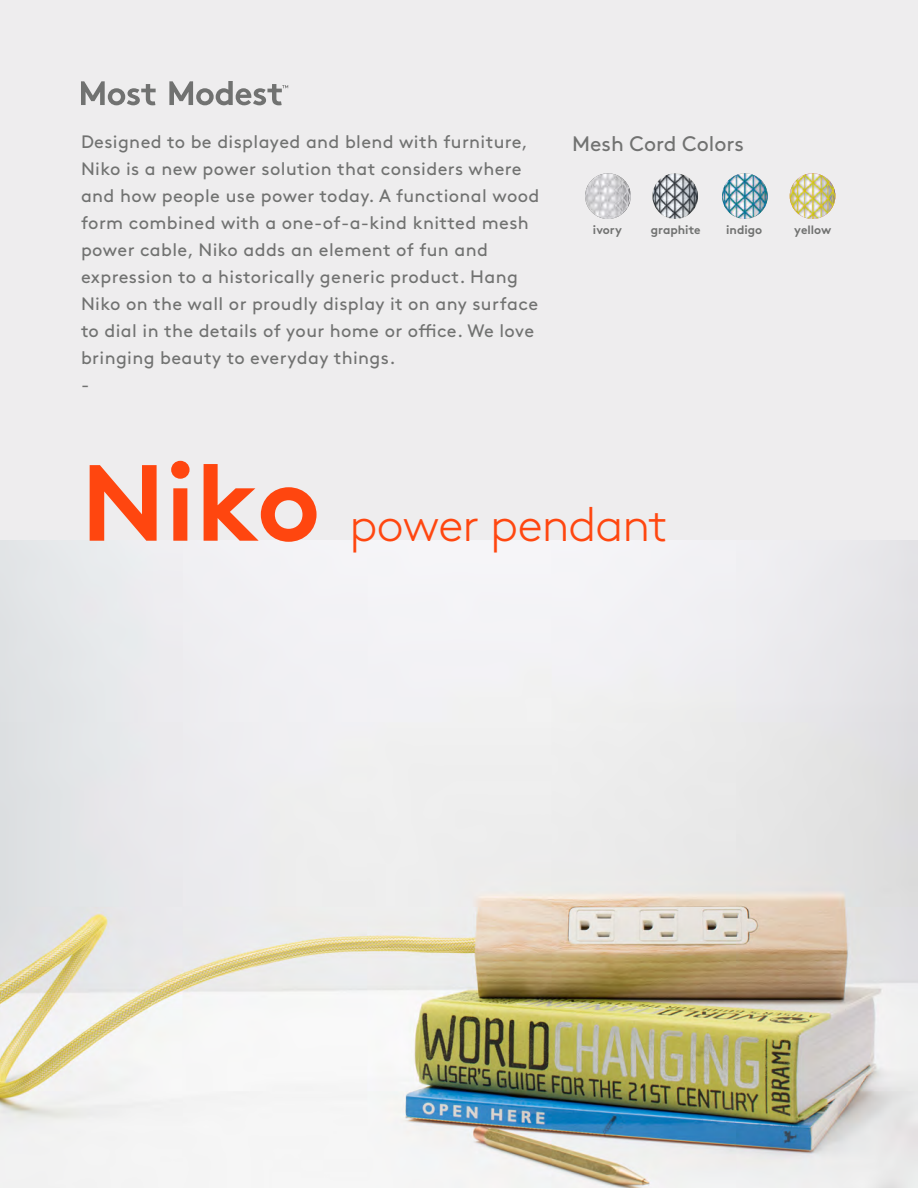
<style>
.page{position:relative;width:918px;height:1188px;background:#fff}
.page>*{position:absolute;margin:0;border:0;box-sizing:border-box;transform-origin:0 0}
.t1{font:700 108px "Brown";color:#ff460f}
.t2{font:300 48px "Brown";letter-spacing:-.02em;color:#ff460f}
.t3{font:21px "Brown";color:#717271}
.t4{font:18px/27px "Brown";letter-spacing:.02em;color:#717271}
.t5{font:700 12px "Brown";color:#717271}
</style>
<div class="page">
<div style="left:0;top:0;width:918px;height:703px;background:#eeedee"></div>
<svg style="left:81px;top:81px;width:75px;height:24px"></svg>
<svg style="left:169px;top:81px;width:119px;height:24px"></svg>
<img style="left:790px;top:173px;width:45px;height:46px;border-radius:23px">
<img style="left:722px;top:173px;width:46px;height:46px;border-radius:22px">
<img style="left:653px;top:173px;width:45px;height:46px">
<img style="left:585px;top:173px;width:46px;height:46px;border-radius:23px">
<img style="left:0;top:540px;width:918px;height:648px">
<p class="t4" style="left:81px;top:127px;width:460px">Designed to be displayed and blend with furniture, Niko is a new power solution that considers where and how people use power today. A functional wood form combined with a one-of-a-kind knitted mesh power cable, Niko adds an element of fun and expression to a historically generic product. Hang Niko on the wall or proudly display it on any surface to dial in the details of your home or office. We love bringing beauty to everyday things.<br>-</p>
<p class="t3" style="left:572px;top:127px;width:173px">Mesh Cord Colors</p>
<p class="t5" style="left:593px;top:221px;width:31px">ivory</p>
<p class="t5" style="left:651px;top:221px;width:51px">graphite</p>
<p class="t5" style="left:726px;top:221px;width:37px">indigo</p>
<p class="t5" style="left:794px;top:221px;width:39px">yellow</p>
<h1 class="t1" style="left:81px;top:415px;width:241px">Niko</h1>
<h2 class="t2" style="left:349px;top:489px;width:320px">power pendant</h2>
</div>
